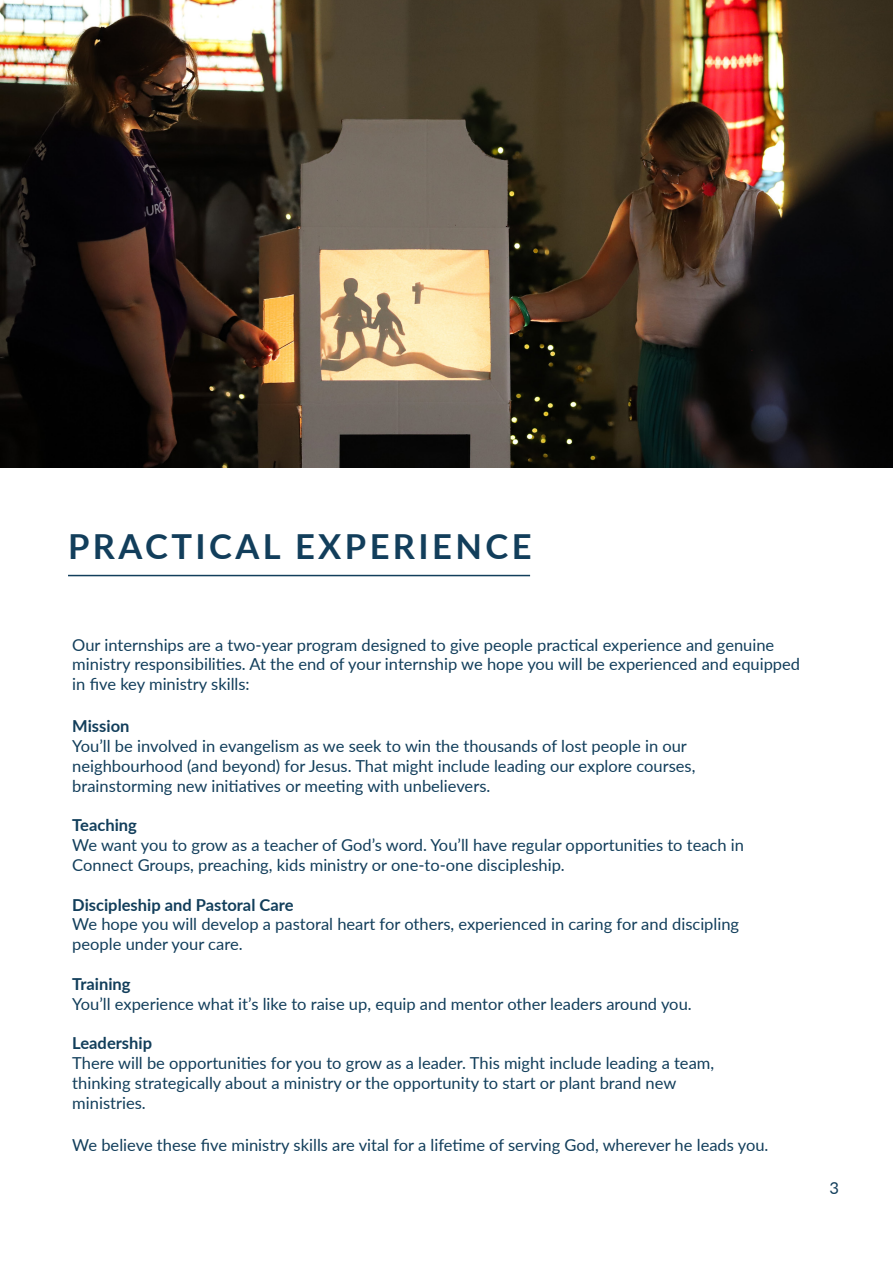
<style>
.page{position:relative;width:893px;height:1263px;background:#fff}
.page>*{position:absolute;margin:0;border:0;box-sizing:border-box;transform-origin:0 0}
.t1{font:700 34.5px "Lato";letter-spacing:.1em;color:#123e5b}
.t2{font:16.5px/19.8px "Lato";color:#123e5b}
.t3{font:700 16.5px "Lato";color:#123e5b}
</style>
<div class="page">
<hr style="left:68px;top:575px;width:462px;height:1px;background:#123e5b">
<img style="left:0;top:0;width:893px;height:468px">
<h1 class="t1" style="left:68px;top:525px;width:465px">PRACTICAL EXPERIENCE</h1>
<p class="t2" style="left:72px;top:634px;width:729px">Our internships are a two-year program designed to give people practical experience and genuine ministry responsibilities. At the end of your internship we hope you will be experienced and equipped in five key ministry skills:</p>
<p class="t3" style="left:72px;top:716px;width:59px">Mission</p>
<p class="t2" style="left:72px;top:736px;width:625px">You’ll be involved in evangelism as we seek to win the thousands of lost people in our neighbourhood (and beyond) for Jesus. That might include leading our explore courses, brainstorming new initiatives or meeting with unbelievers.</p>
<p class="t3" style="left:72px;top:815px;width:66px">Teaching</p>
<p class="t2" style="left:72px;top:835px;width:673px">We want you to grow as a teacher of God’s word. You’ll have regular opportunities to teach in<br>Connect Groups, preaching, kids ministry or one-to-one discipleship.</p>
<p class="t3" style="left:72px;top:894px;width:223px">Discipleship and Pastoral Care</p>
<p class="t2" style="left:72px;top:914px;width:668px">We hope you will develop a pastoral heart for others, experienced in caring for and discipling people under your care.</p>
<p class="t3" style="left:72px;top:973px;width:60px">Training</p>
<p class="t2" style="left:72px;top:993px;width:621px">You’ll experience what it’s like to raise up, equip and mentor other leaders around you.</p>
<p class="t3" style="left:72px;top:1033px;width:81px">Leadership</p>
<p class="t2" style="left:72px;top:1053px;width:643px">There will be opportunities for you to grow as a leader. This might include leading a team, thinking strategically about a ministry or the opportunity to start or plant brand new ministries.</p>
<p class="t2" style="left:72px;top:1134px;width:698px">We believe these five ministry skills are vital for a lifetime of serving God, wherever he leads you.</p>
<p class="t2" style="left:829px;top:1177px;width:11px">3</p>
</div>
